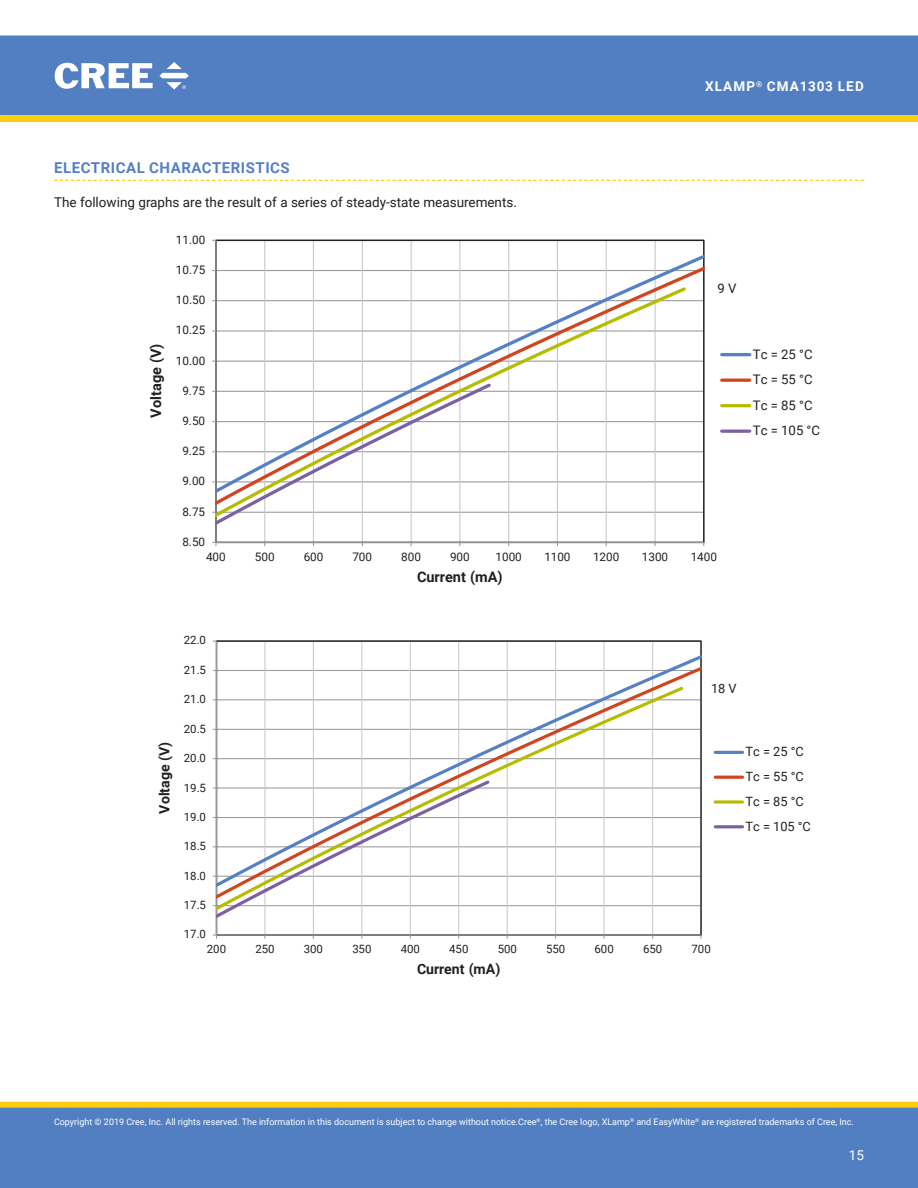
<style>
.page{position:relative;width:918px;height:1188px;background:#fff}
.page>*{position:absolute;margin:0;border:0;box-sizing:border-box;transform-origin:0 0}
.Section_heading_with{font:700 15px "Roboto";letter-spacing:.035em;color:#5580c3}
.t1{font:700 14.55px "Roboto";letter-spacing:-.005em;color:#231f20}
.t2{font:700 14.1px "Roboto";letter-spacing:-.005em;color:#231f20}
.t3{font:13.5px "Roboto";color:#231f20}
.t4{font:700 13.5px "Roboto";letter-spacing:.085em;color:#fff}
.t5{font:13.5px "Roboto";color:#fff}
.t6{font:13.2px/25.5px "Roboto";color:#231f20}
.t7{font:12.9px "Roboto";color:#231f20}
.t8{font:12.75px/24.8px "Roboto";color:#231f20}
.t9{font:11.85px "Roboto";color:#231f20}
.t10{font:11.7px "Roboto";letter-spacing:-.01em;color:#231f20}
.t11{font:11.4px "Roboto";letter-spacing:-.01em;color:#231f20}
.t12{font:9px "Roboto";color:#fff}
</style>
<div class="page">
<div style="left:1px;top:36px;width:916px;height:78px;background:#527fc1"></div>
<div style="left:0;top:35px;width:918px;height:80px;border:1px solid #527fc1"></div>
<svg style="left:55px;top:63px;width:98px;height:26px"></svg>
<svg style="left:159px;top:62px;width:30px;height:28px"></svg>
<div style="left:1px;top:1102px;width:916px;height:6px;background:#fcce0b"></div>
<div style="left:0;top:1102px;width:918px;height:6px;border:1px solid #fcce0b"></div>
<div style="left:0;top:1108px;width:918px;height:80px;background:#527fc1"></div>
<svg style="left:0;top:115px;width:918px;height:7px"></svg>
<svg style="left:54px;top:180px;width:810px;height:1px"></svg>
<hr style="left:216px;top:512px;width:488px;height:1px;background:#989a9d">
<hr style="left:264px;top:240px;width:1px;height:302px;background:#c7c8ca">
<hr style="left:313px;top:240px;width:1px;height:302px;background:#c7c8ca">
<hr style="left:362px;top:240px;width:1px;height:302px;background:#c7c8ca">
<hr style="left:411px;top:240px;width:1px;height:302px;background:#c7c8ca">
<hr style="left:459px;top:240px;width:1px;height:302px;background:#c7c8ca">
<hr style="left:508px;top:240px;width:1px;height:302px;background:#c7c8ca">
<hr style="left:557px;top:240px;width:1px;height:302px;background:#c7c8ca">
<hr style="left:606px;top:240px;width:1px;height:302px;background:#c7c8ca">
<hr style="left:655px;top:240px;width:1px;height:302px;background:#c7c8ca">
<hr style="left:215px;top:240px;width:2px;height:302px;background:#989a9d">
<hr style="left:216px;top:542px;width:488px;height:1px;background:#989a9d">
<svg style="left:216px;top:264px;width:489px;height:244px"></svg>
<svg style="left:216px;top:285px;width:473px;height:235px"></svg>
<svg style="left:212px;top:381px;width:282px;height:147px"></svg>
<hr style="left:722px;top:353px;width:28px;height:3px;background:#5580c3">
<hr style="left:722px;top:379px;width:28px;height:3px;background:#cf4520">
<hr style="left:722px;top:404px;width:28px;height:3px;background:#b5bd00">
<hr style="left:722px;top:430px;width:28px;height:3px;background:#7d60a0">
<hr style="left:217px;top:905px;width:484px;height:1px;background:#989a9d">
<hr style="left:264px;top:641px;width:1px;height:294px;background:#c7c8ca">
<hr style="left:313px;top:641px;width:1px;height:294px;background:#c7c8ca">
<hr style="left:361px;top:641px;width:1px;height:294px;background:#c7c8ca">
<hr style="left:410px;top:641px;width:1px;height:294px;background:#c7c8ca">
<hr style="left:458px;top:641px;width:1px;height:294px;background:#c7c8ca">
<hr style="left:507px;top:641px;width:1px;height:294px;background:#c7c8ca">
<hr style="left:555px;top:641px;width:1px;height:294px;background:#c7c8ca">
<hr style="left:604px;top:641px;width:1px;height:294px;background:#c7c8ca">
<hr style="left:652px;top:641px;width:1px;height:294px;background:#c7c8ca">
<hr style="left:216px;top:641px;width:1px;height:294px;background:#989a9d">
<hr style="left:217px;top:935px;width:484px;height:1px;background:#989a9d">
<svg style="left:217px;top:664px;width:485px;height:237px"></svg>
<svg style="left:217px;top:684px;width:469px;height:229px"></svg>
<svg style="left:213px;top:778px;width:279px;height:143px"></svg>
<hr style="left:715px;top:751px;width:28px;height:3px;background:#5580c3">
<hr style="left:715px;top:776px;width:28px;height:3px;background:#cf4520">
<svg style="left:715px;top:800px;width:28px;height:4px"></svg>
<hr style="left:715px;top:825px;width:28px;height:3px;background:#7d60a0">
<p class="Section_heading_with" style="left:54px;top:157px;width:237px">ELECTRICAL CHARACTERISTICS</p>
<p class="t3" style="left:54px;top:192px;width:465px">The following graphs are the result of a series of steady-state measurements.</p>
<p class="t10" style="left:176px;top:231px;width:31px">11.00</p>
<p class="t10" style="left:176px;top:262px;width:31px">10.75</p>
<p class="t10" style="left:176px;top:292px;width:31px">10.50</p>
<p class="t1" style="left:146px;top:418px;width:75px;rotate:-90deg">Voltage (V)</p>
<p class="t10" style="left:176px;top:322px;width:31px">10.25</p>
<p class="t10" style="left:176px;top:352px;width:31px">10.00</p>
<p class="t10" style="left:182px;top:383px;width:24px">9.75</p>
<p class="t9" style="left:182px;top:413px;width:24px">9.50</p>
<p class="t10" style="left:182px;top:443px;width:24px">9.25</p>
<p class="t10" style="left:182px;top:473px;width:24px">9.00</p>
<p class="t10" style="left:182px;top:503px;width:24px">8.75</p>
<p class="t10" style="left:182px;top:534px;width:24px">8.50</p>
<h3 class="t4" style="left:705px;top:77px;width:160px">XLAMP<sup>®</sup> CMA1303 LED</h3>
<p class="t6" style="left:717px;top:275px;width:21px">9 V</p>
<p class="t6" style="left:753px;top:341px;width:69px">Tc = 25 °C<br>Tc = 55 °C<br>Tc = 85 °C<br>Tc = 105 °C</p>
<p class="t10" style="left:206px;top:549px;width:21px">400</p>
<p class="t10" style="left:255px;top:549px;width:21px">500</p>
<p class="t10" style="left:304px;top:549px;width:21px">600</p>
<p class="t10" style="left:353px;top:549px;width:21px">700</p>
<p class="t10" style="left:401px;top:549px;width:21px">800</p>
<p class="t10" style="left:450px;top:549px;width:21px">900</p>
<p class="t10" style="left:496px;top:549px;width:28px">1000</p>
<p class="t10" style="left:544px;top:549px;width:28px">1100</p>
<p class="t10" style="left:593px;top:549px;width:28px">1200</p>
<p class="t10" style="left:642px;top:549px;width:28px">1300</p>
<p class="t10" style="left:691px;top:549px;width:28px">1400</p>
<p class="t1" style="left:417px;top:567px;width:87px">Current (mA)</p>
<p class="t2" style="left:155px;top:814px;width:74px;rotate:-90deg">Voltage (V)</p>
<p class="t11" style="left:184px;top:632px;width:24px">22.0</p>
<p class="t11" style="left:184px;top:662px;width:24px">21.5</p>
<p class="t11" style="left:184px;top:691px;width:24px">21.0</p>
<p class="t11" style="left:184px;top:721px;width:24px">20.5</p>
<p class="t11" style="left:184px;top:750px;width:24px">20.0</p>
<p class="t11" style="left:184px;top:779px;width:24px">19.5</p>
<p class="t11" style="left:184px;top:809px;width:24px">19.0</p>
<p class="t11" style="left:184px;top:838px;width:24px">18.5</p>
<p class="t11" style="left:184px;top:868px;width:24px">18.0</p>
<p class="t11" style="left:184px;top:897px;width:24px">17.5</p>
<p class="t11" style="left:184px;top:926px;width:24px">17.0</p>
<p class="t8" style="left:711px;top:675px;width:27px">18 V</p>
<p class="t11" style="left:207px;top:941px;width:21px">200</p>
<p class="t11" style="left:255px;top:941px;width:21px">250</p>
<p class="t11" style="left:304px;top:941px;width:21px">300</p>
<p class="t11" style="left:352px;top:941px;width:21px">350</p>
<p class="t11" style="left:401px;top:941px;width:21px">400</p>
<p class="t11" style="left:449px;top:941px;width:21px">450</p>
<p class="t11" style="left:498px;top:941px;width:21px">500</p>
<p class="t11" style="left:546px;top:941px;width:21px">550</p>
<p class="t11" style="left:595px;top:941px;width:21px">600</p>
<p class="t11" style="left:643px;top:941px;width:21px">650</p>
<p class="t11" style="left:692px;top:941px;width:21px">700</p>
<p class="t2" style="left:417px;top:959px;width:85px">Current (mA)</p>
<p class="t7" style="left:746px;top:743px;width:60px">Tc = 25 °C</p>
<p class="t8" style="left:746px;top:764px;width:67px">Tc = 55 °C<br>Tc = 85 °C<br>Tc = 105 °C</p>
<p class="t12" style="left:54px;top:1115px;width:802px">Copyright © 2019 Cree, Inc. All rights reserved. The information in this document is subject to change without notice.Cree<sup>®</sup>, the Cree logo, XLamp<sup>®</sup> and EasyWhite<sup>®</sup> are registered trademarks of Cree, Inc.</p>
<h3 class="t5" style="left:849px;top:1145px;width:17px">15</h3>
</div>
